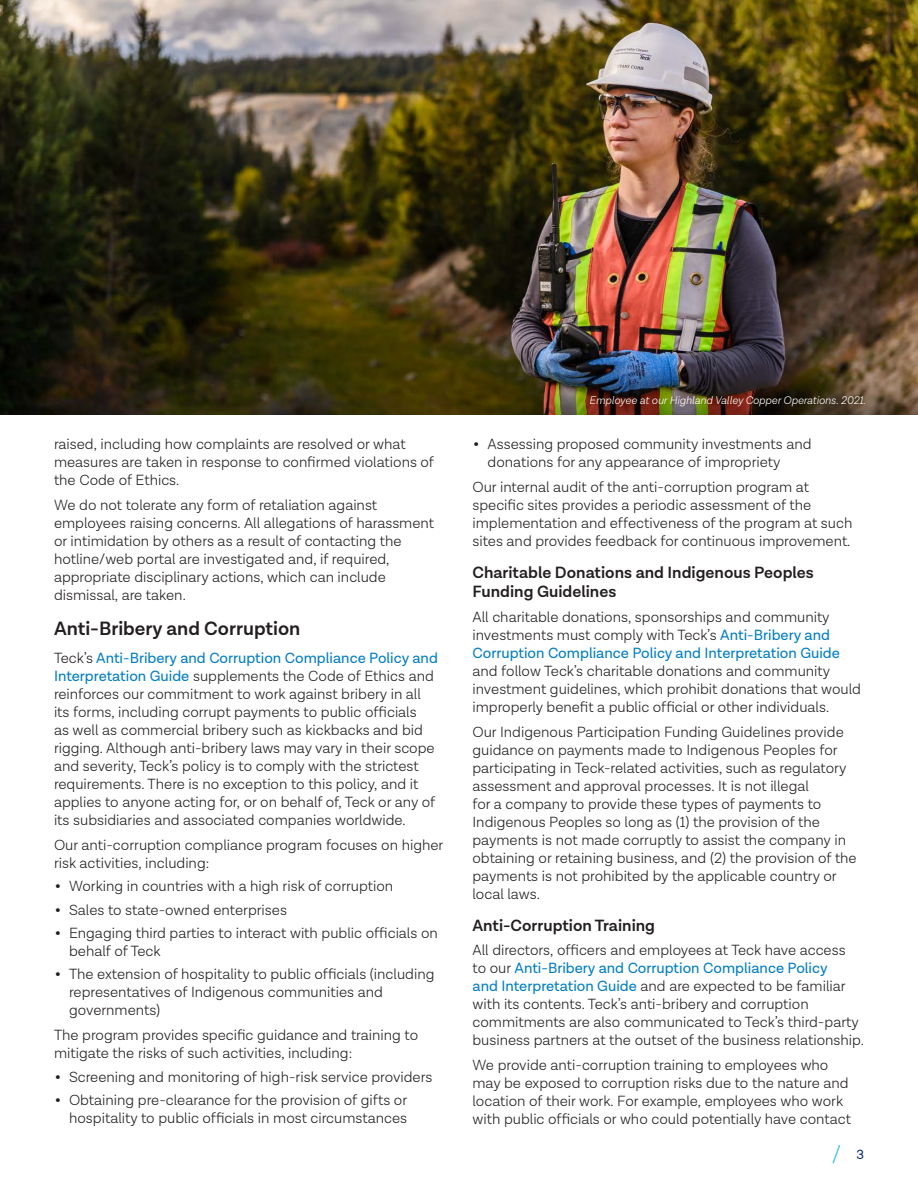
<style>
.page{position:relative;width:918px;height:1188px;background:#fff}
.page>*{position:absolute;margin:0;border:0;box-sizing:border-box;transform-origin:0 0}
.t1{font:600 19.5px "Lota Grotesque";color:#231f20}
.t2{font:600 16.5px/19.8px "Lota Grotesque";color:#231f20}
.t3{font:300 15px/18px "Lota Grotesque";color:#231f20}
.t4{font:13.5px "Lota Grotesque";color:#0d2f76}
.t5{font:italic 300 11.25px "Lota Grotesque";color:#fff}
.s1{font-weight:400;color:#007dc5}
.s2{font-size:22.5px}
</style>
<div class="page">
<svg style="left:832px;top:1145px;width:9px;height:19px"></svg>
<img style="left:0;top:0;width:918px;height:415px">
<p class="t3" style="left:54px;top:435px;width:382px">raised, including how complaints are resolved or what measures are taken in response to confirmed violations of the Code of Ethics.</p>
<p class="t3" style="left:54px;top:496px;width:382px">We do not tolerate any form of retaliation against employees raising concerns. All allegations of harassment or intimidation by others as a result of contacting the hotline/web portal are investigated and, if required, appropriate disciplinary actions, which can include dismissal, are taken.</p>
<h1 class="t1" style="left:54px;top:617px;width:248px">Anti-Bribery and Corruption</h1>
<p class="t3" style="left:54px;top:649px;width:385px">Teck’s <span class="s1">Anti-Bribery and Corruption Compliance Policy and Interpretation Guide</span> supplements the Code of Ethics and reinforces our commitment to work against bribery in all its forms, including corrupt payments to public officials<br>as well as commercial bribery such as kickbacks and bid rigging. Although anti-bribery laws may vary in their scope and severity, Teck’s policy is to comply with the strictest requirements. There is no exception to this policy, and it applies to anyone acting for, or on behalf of, Teck or any of its subsidiaries and associated companies worldwide.</p>
<p class="t3" style="left:54px;top:836px;width:391px">Our anti-corruption compliance program focuses on higher risk activities, including:</p>
<p class="t3" style="left:54px;top:877px;width:341px"><span class="s2">•</span> Working in countries with a high risk of corruption</p>
<p class="t3" style="left:54px;top:901px;width:234px"><span class="s2">•</span> Sales to state-owned enterprises</p>
<p class="t3" style="left:69px;top:924px;width:370px;text-indent:-15px"><span class="s2">•</span> Engaging third parties to interact with public officials on behalf of Teck</p>
<p class="t3" style="left:69px;top:966px;width:367px;text-indent:-15px"><span class="s2">•</span> The extension of hospitality to public officials (including representatives of Indigenous communities and governments)</p>
<p class="t3" style="left:54px;top:1026px;width:366px">The program provides specific guidance and training to mitigate the risks of such activities, including:</p>
<p class="t3" style="left:54px;top:1068px;width:380px"><span class="s2">•</span> Screening and monitoring of high-risk service providers</p>
<p class="t3" style="left:54px;top:1091px;width:355px;text-align:right"><span class="s2">•</span> Obtaining pre-clearance for the provision of gifts or hospitality to public officials in most circumstances</p>
<p class="t5" style="left:589px;top:394px;width:278px">Employee at our Highland Valley Copper Operations. 2021.</p>
<p class="t3" style="left:488px;top:435px;width:325px;text-indent:-15px"><span class="s2">•</span> Assessing proposed community investments and donations for any appearance of impropriety</p>
<p class="t3" style="left:472px;top:478px;width:381px">Our internal audit of the anti-corruption program at specific sites provides a periodic assessment of the implementation and effectiveness of the program at such sites and provides feedback for continuous improvement.</p>
<p class="t2" style="left:472px;top:563px;width:343px">Charitable Donations and Indigenous Peoples<br>Funding Guidelines</p>
<p class="t3" style="left:472px;top:608px;width:369px">All charitable donations, sponsorships and community investments must comply with Teck’s <span class="s1">Anti-Bribery and<br>Corruption Compliance Policy and Interpretation Guide</span></p>
<p class="t3" style="left:472px;top:662px;width:390px">and follow Teck’s charitable donations and community investment guidelines, which prohibit donations that would improperly benefit a public official or other individuals.</p>
<p class="t3" style="left:472px;top:723px;width:386px">Our Indigenous Participation Funding Guidelines provide guidance on payments made to Indigenous Peoples for participating in Teck-related activities, such as regulatory assessment and approval processes. It is not illegal<br>for a company to provide these types of payments to Indigenous Peoples so long as (1) the provision of the payments is not made corruptly to assist the company in obtaining or retaining business, and (2) the provision of the payments is not prohibited by the applicable country or local laws.</p>
<p class="t2" style="left:472px;top:916px;width:184px">Anti-Corruption Training</p>
<p class="t3" style="left:472px;top:942px;width:393px">All directors, officers and employees at Teck have access<br>to our <span class="s1">Anti-Bribery and Corruption Compliance Policy<br>and Interpretation Guide</span> and are expected to be familiar with its contents. Teck’s anti-bribery and corruption commitments are also communicated to Teck’s third-party business partners at the outset of the business relationship.</p>
<p class="t3" style="left:472px;top:1056px;width:380px">We provide anti-corruption training to employees who may be exposed to corruption risks due to the nature and location of their work. For example, employees who work with public officials or who could potentially have contact</p>
<p class="t4" style="left:856px;top:1147px;width:9px">3</p>
</div>
